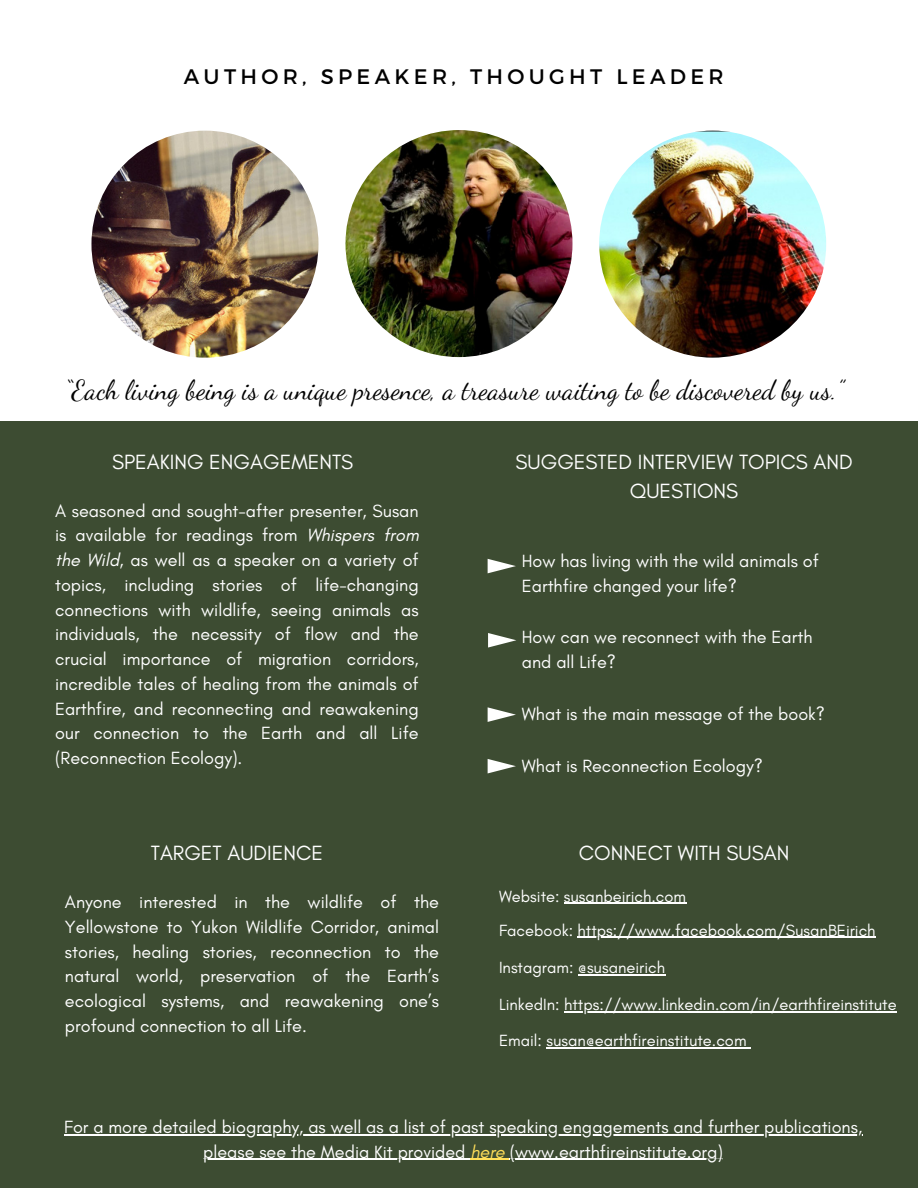
<style>
.page{position:relative;width:918px;height:1188px;background:#fff}
.page>*{position:absolute;margin:0;border:0;box-sizing:border-box;transform-origin:0 0}
.t1{font:27px "Dancing Script";color:#000}
.t2{font:21px/29.2px "Glacial Indifference";color:#fff;text-align:center}
.t3{font:21px "Montserrat";letter-spacing:.205em;color:#000}
.t4{font:18px/24.8px "Glacial Indifference";color:#fff;text-align:justify}
.t5{font:16.5px "Glacial Indifference";color:#fff}
.s1{font-style:italic}
.s2{font-style:italic;color:#ffde59}
</style>
<div class="page">
<div style="left:0;top:421px;width:918px;height:767px;background:#3d4c32"></div>
<img style="left:345px;top:130px;width:228px;height:227px;border-radius:50%">
<img style="left:599px;top:131px;width:227px;height:227px;border-radius:50%">
<hr style="left:564px;top:1011px;width:333px;height:1px;background:#fff">
<svg style="left:487px;top:558px;width:403px;height:491px"></svg>
<hr style="left:64px;top:1134px;width:798px;height:1px;background:#fff">
<hr style="left:203px;top:1159px;width:267px;height:1px;background:#fff">
<hr style="left:470px;top:1159px;width:35px;height:1px;background:#ffde59">
<hr style="left:510px;top:1159px;width:213px;height:1px;background:#fff">
<img style="left:91px;top:131px;width:227px;height:227px;border-radius:50%">
<p class="t3" style="left:184px;top:63px;width:541px">AUTHOR, SPEAKER, THOUGHT LEADER</p>
<p class="t1" style="left:65px;top:374px;width:780px">“Each living being is a unique presence, a treasure waiting to be discovered by us.”</p>
<p class="t2" style="left:112px;top:447px;width:243px">SPEAKING ENGAGEMENTS</p>
<p class="t4" style="left:55px;top:498px;width:365px">A seasoned and sought-after presenter, Susan is available for readings from <span class="s1">Whispers from the Wild</span>, as well as a speaker on a variety of topics, including stories of life-changing connections with wildlife, seeing animals as individuals, the necessity of flow and the crucial importance of migration corridors, incredible tales of healing from the animals of Earthfire, and reconnecting and reawakening our connection to the Earth and all Life (Reconnection Ecology).</p>
<p class="t2" style="left:151px;top:838px;width:174px">TARGET AUDIENCE</p>
<p class="t2" style="left:516px;top:447px;width:339px">SUGGESTED INTERVIEW TOPICS AND<br>QUESTIONS</p>
<p class="t4" style="left:522px;top:548px;width:299px">How has living with the wild animals of<br>Earthfire changed your life?</p>
<p class="t4" style="left:522px;top:624px;width:292px">How can we reconnect with the Earth</p>
<p class="t4" style="left:522px;top:649px;width:96px">and all Life?</p>
<p class="t4" style="left:522px;top:702px;width:305px">What is the main message of the book?</p>
<p class="t4" style="left:522px;top:753px;width:243px">What is Reconnection Ecology?</p>
<p class="t2" style="left:579px;top:838px;width:212px">CONNECT WITH SUSAN</p>
<p class="t4" style="left:65px;top:889px;width:376px">Anyone interested in the wildlife of the Yellowstone to Yukon Wildlife Corridor, animal stories, healing stories, reconnection to the natural world, preservation of the Earth’s ecological systems, and reawakening one’s profound connection to all Life.</p>
<p class="t5" style="left:499px;top:886px;width:189px">Website: susanbeirich.com</p>
<p class="t5" style="left:499px;top:920px;width:378px">Facebook: https://www.facebook.com/SusanBEirich</p>
<p class="t5" style="left:499px;top:957px;width:168px">Instagram: @susaneirich</p>
<p class="t5" style="left:499px;top:994px;width:399px">LinkedIn: https://www.linkedin.com/in/earthfireinstitute</p>
<p class="t5" style="left:499px;top:1030px;width:249px">Email: susan@earthfireinstitute.com</p>
<p class="t4" style="left:64px;top:1114px;width:800px;text-align:center">For a more detailed biography, as well as a list of past speaking engagements and further publications, please see the Media Kit provided <span class="s2">here</span> (www.earthfireinstitute.org)</p>
</div>
